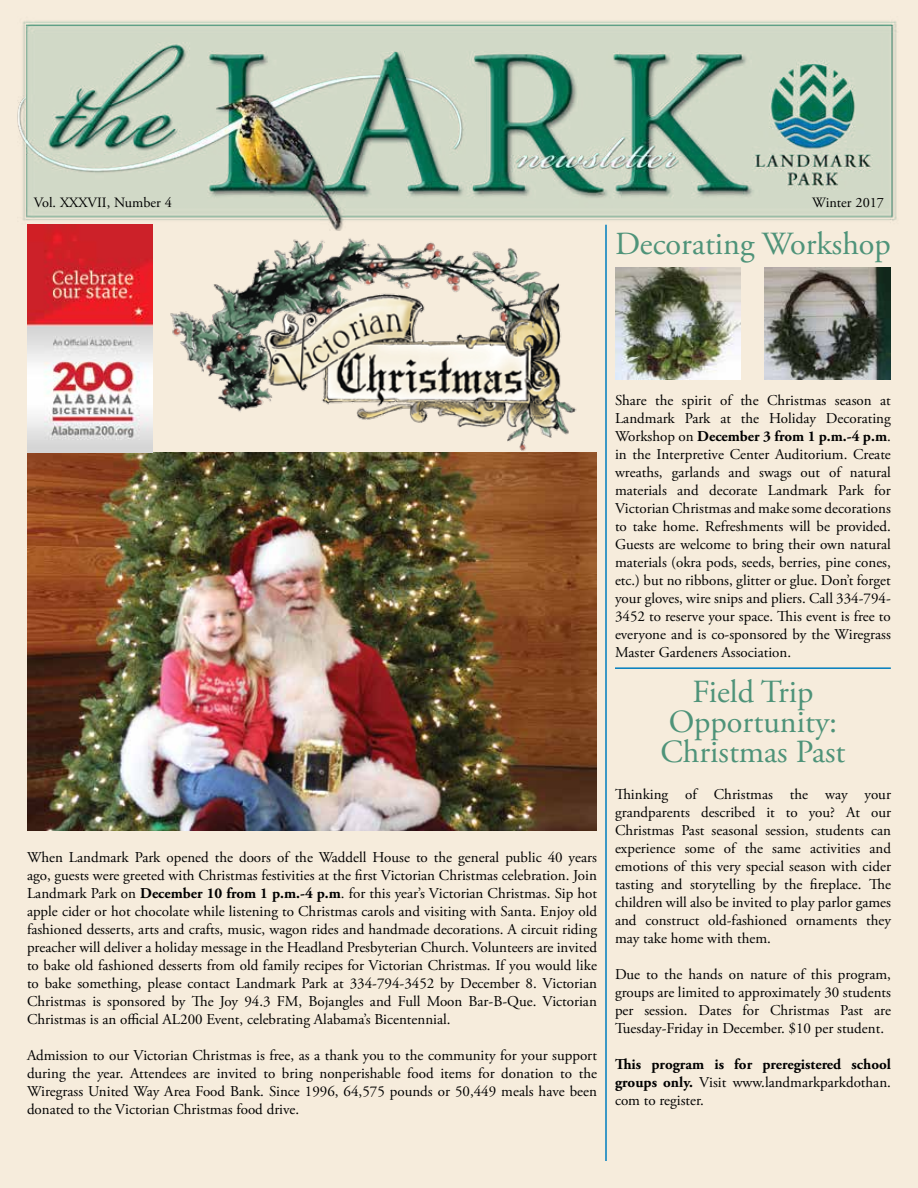
<style>
.page{position:relative;width:918px;height:1188px;background:#f6ecdc}
.page>*{position:absolute;margin:0;border:0;box-sizing:border-box;transform-origin:0 0}
.t1{font:32.25px/30px "Adobe Garamond Pro";color:#4e9379;text-align:center}
.t2{font:15px/18px "Adobe Garamond Pro";color:#000;text-align:justify}
.t3{font:700 15px/18px "Adobe Garamond Pro";color:#000;text-align:justify}
.t4{font:14.25px "Adobe Garamond Pro";color:#000}
.s1{font-weight:700}
.s2{font-weight:400}
</style>
<div class="page">
<img style="left:17px;top:21px;width:880px;height:210px">
<hr style="left:605px;top:225px;width:2px;height:936px;background:#007dbe">
<img style="left:27px;top:453px;width:570px;height:377px">
<img style="left:164px;top:238px;width:422px;height:215px">
<img style="left:615px;top:268px;width:126px;height:111px">
<img style="left:765px;top:268px;width:126px;height:111px">
<hr style="left:615px;top:667px;width:276px;height:2px;background:#007dbe">
<img style="left:27px;top:225px;width:126px;height:228px">
<p class="t4" style="left:34px;top:194px;width:140px">Vol. XXXVII, Number 4</p>
<p class="t4" style="left:812px;top:194px;width:73px">Winter 2017</p>
<h1 class="t1" style="left:615px;top:230px;width:277px">Decorating Workshop</h1>
<p class="t2" style="left:615px;top:392px;width:277px">Share the spirit of the Christmas season at Landmark Park at the Holiday Decorating Workshop on <span class="s1">December 3 from 1 p.m.-4 p.m</span>. in the Interpretive Center Auditorium. Create wreaths, garlands and swags out of natural materials and decorate Landmark Park for Victorian Christmas and make some decorations to take home. Refreshments will be provided.<br>Guests are welcome to bring their own natural materials (okra pods, seeds, berries, pine cones, etc.) but no ribbons, glitter or glue. Don’t forget your gloves, wire snips and pliers. Call 334-794- 3452 to reserve your space. This event is free to everyone and is co-sponsored by the Wiregrass Master Gardeners Association.</p>
<p class="t2" style="left:27px;top:849px;width:572px">When Landmark Park opened the doors of the Waddell House to the general public 40 years ago, guests were greeted with Christmas festivities at the first Victorian Christmas celebration. Join Landmark Park on <span class="s1">December 10 from 1 p.m.-4 p.m</span>. for this year’s Victorian Christmas. Sip hot apple cider or hot chocolate while listening to Christmas carols and visiting with Santa. Enjoy old fashioned desserts, arts and crafts, music, wagon rides and handmade decorations. A circuit riding preacher will deliver a holiday message in the Headland Presbyterian Church. Volunteers are invited to bake old fashioned desserts from old family recipes for Victorian Christmas. If you would like to bake something, please contact Landmark Park at 334-794-3452 by December 8. Victorian Christmas is sponsored by The Joy 94.3 FM, Bojangles and Full Moon Bar-B-Que. Victorian Christmas is an official AL200 Event, celebrating Alabama’s Bicentennial.</p>
<p class="t2" style="left:27px;top:1047px;width:572px">Admission to our Victorian Christmas is free, as a thank you to the community for your support during the year. Attendees are invited to bring nonperishable food items for donation to the Wiregrass United Way Area Food Bank. Since 1996, 64,575 pounds or 50,449 meals have been donated to the Victorian Christmas food drive.</p>
<h1 class="t1" style="left:661px;top:678px;width:186px">Field Trip<br>Opportunity:<br>Christmas Past</h1>
<p class="t2" style="left:615px;top:786px;width:278px">Thinking of Christmas the way your grandparents described it to you? At our Christmas Past seasonal session, students can experience some of the same activities and emotions of this very special season with cider tasting and storytelling by the fireplace. The children will also be invited to play parlor games and construct old-fashioned ornaments they may take home with them.</p>
<p class="t2" style="left:615px;top:966px;width:278px">Due to the hands on nature of this program, groups are limited to approximately 30 students per session. Dates for Christmas Past are Tuesday-Friday in December. $10 per student.</p>
<p class="t3" style="left:615px;top:1056px;width:277px">This program is for preregistered school groups only. <span class="s2">Visit www.landmarkparkdothan. com to register.</span></p>
</div>
